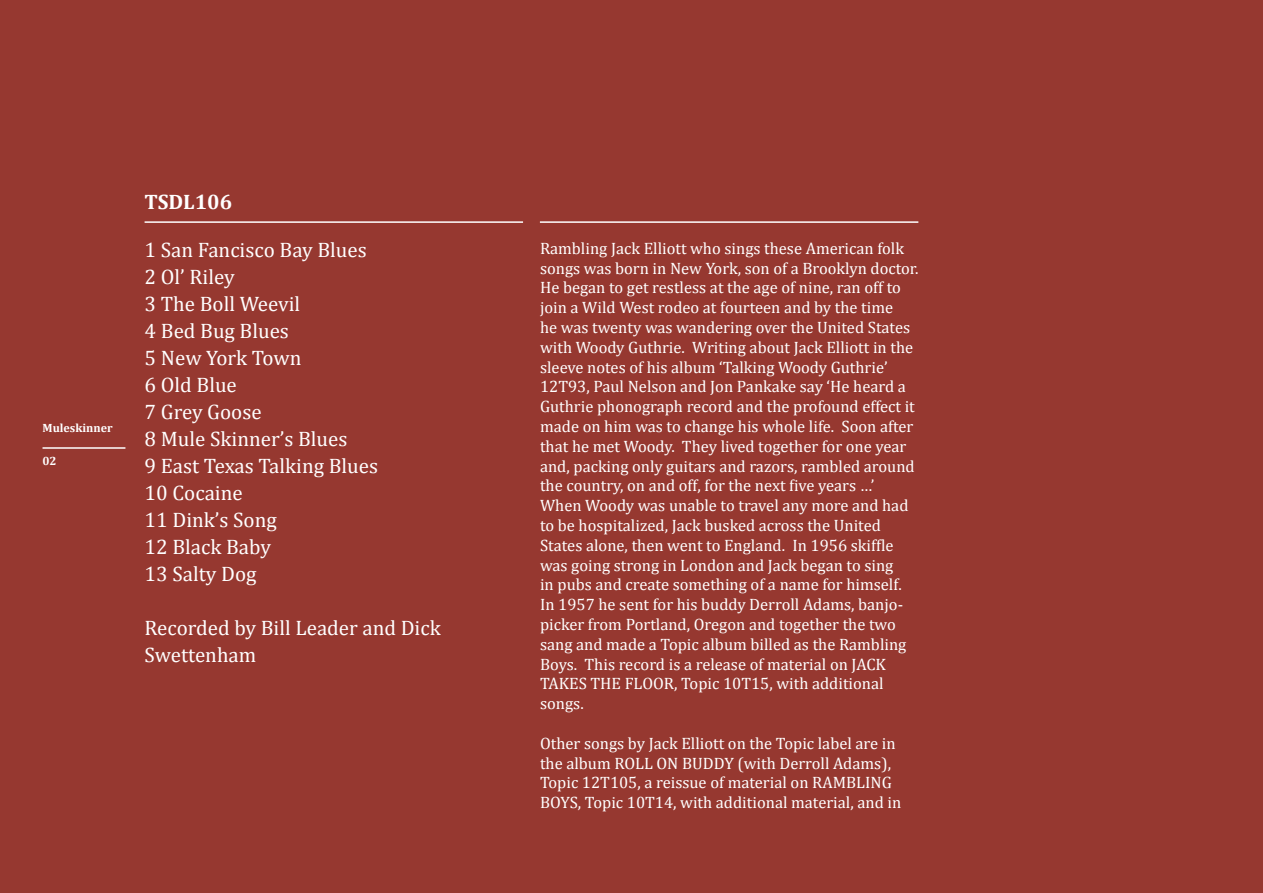
<style>
.page{position:relative;width:1263px;height:893px;background:#963830}
.page>*{position:absolute;margin:0;border:0;box-sizing:border-box;transform-origin:0 0}
.t1{font:21px/27px "Cambria";color:#fff}
.t2{font:700 21px "Cambria";color:#fff}
.t3{font:16.5px/19.8px "Cambria";color:#fff}
.t4{font:700 12px "Cambria";color:#fff}
</style>
<div class="page">
<hr style="left:145px;top:221px;width:378px;height:2px;background:#fff">
<hr style="left:540px;top:221px;width:378px;height:2px;background:#fff">
<hr style="left:43px;top:447px;width:82px;height:2px;background:#fff">
<p class="t4" style="left:43px;top:420px;width:72px">Muleskinner</p>
<p class="t4" style="left:43px;top:454px;width:16px">02</p>
<p class="t2" style="left:145px;top:189px;width:89px">TSDL106</p>
<p class="t1" style="left:145px;top:237px;width:235px">1 San Fancisco Bay Blues<br>2 Ol’ Riley<br>3 The Boll Weevil<br>4 Bed Bug Blues<br>5 New York Town<br>6 Old Blue<br>7 Grey Goose<br>8 Mule Skinner’s Blues<br>9 East Texas Talking Blues<br>10 Cocaine<br>11 Dink’s Song<br>12 Black Baby<br>13 Salty Dog</p>
<p class="t1" style="left:145px;top:615px;width:298px">Recorded by Bill Leader and Dick<br>Swettenham</p>
<p class="t3" style="left:540px;top:238px;width:380px">Rambling Jack Elliott who sings these American folk songs was born in New York, son of a Brooklyn doctor.<br>He began to get restless at the age of nine, ran off to join a Wild West rodeo at fourteen and by the time<br>he was twenty was wandering over the United States with Woody Guthrie. Writing about Jack Elliott in the sleeve notes of his album ‘Talking Woody Guthrie’ 12T93, Paul Nelson and Jon Pankake say ‘He heard a Guthrie phonograph record and the profound effect it made on him was to change his whole life. Soon after that he met Woody. They lived together for one year and, packing only guitars and razors, rambled around the country, on and off, for the next five years …’ When Woody was unable to travel any more and had to be hospitalized, Jack busked across the United States alone, then went to England. In 1956 skiffle was going strong in London and Jack began to sing<br>in pubs and create something of a name for himself.<br>In 1957 he sent for his buddy Derroll Adams, banjo&shy;picker from Portland, Oregon and together the two sang and made a Topic album billed as the Rambling Boys. This record is a release of material on JACK TAKES THE FLOOR, Topic 10T15, with additional songs.</p>
<p class="t3" style="left:540px;top:733px;width:363px">Other songs by Jack Elliott on the Topic label are in the album ROLL ON BUDDY (with Derroll Adams), Topic 12T105, a reissue of material on RAMBLING BOYS, Topic 10T14, with additional material, and in</p>
</div>
